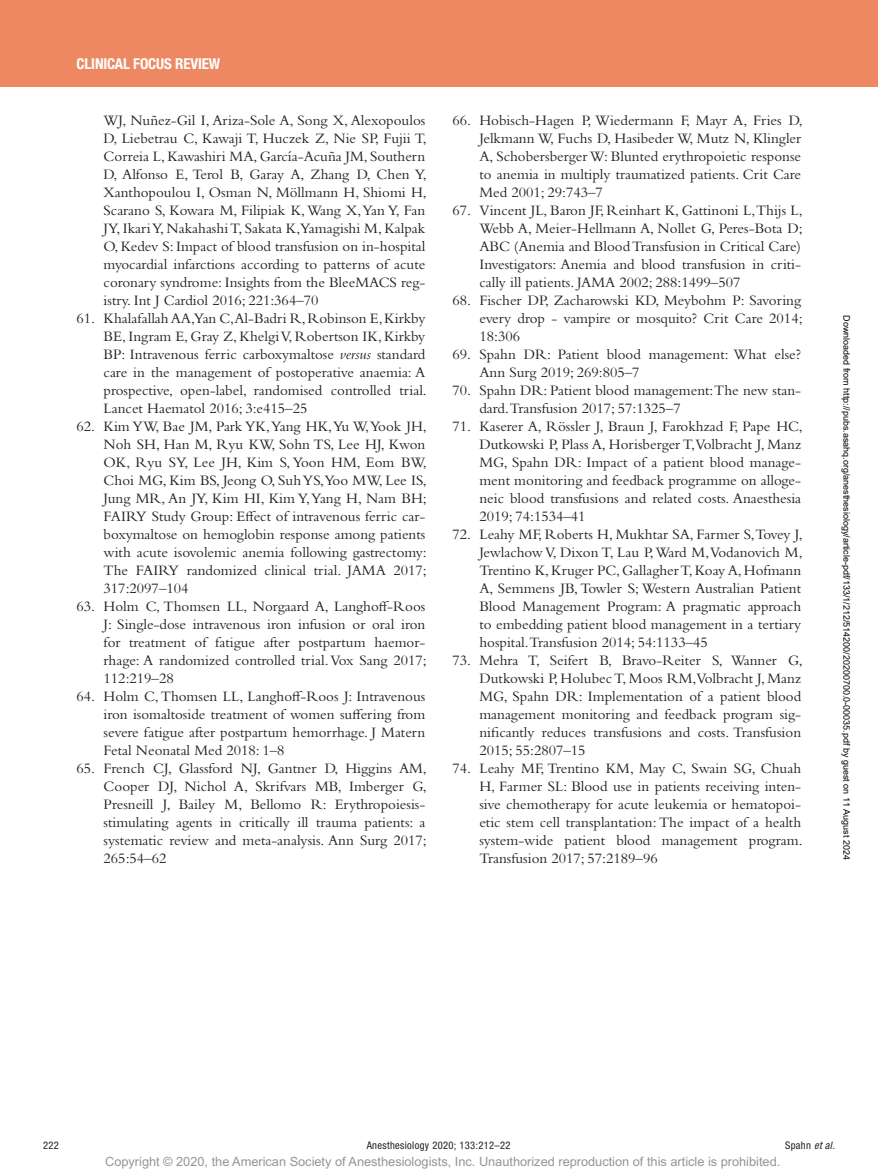
<style>
.page{position:relative;width:878px;height:1175px;background:#fff}
.page>*{position:absolute;margin:0;border:0;box-sizing:border-box;transform-origin:0 0}
.t1{font:15px/18px "Bembo Std";color:#231f20;text-align:justify}
.t2{font:700 condensed 15px "Helvetica Neue LT Std";letter-spacing:-.01em;color:#fff}
.t3{font:12.75px "Arial MT Std";color:#939598}
.t4{font:condensed 10.5px "Helvetica Neue LT Std";letter-spacing:.03em;color:#231f20}
.t5{font:9px "Arial";color:#000}
.s1{font-style:italic}
</style>
<div class="page">
<div style="left:0;top:0;width:878px;height:86px;background:#ed8862"></div>
<p class="t2" style="left:77px;top:54px;width:145px">CLINICAL FOCUS REVIEW</p>
<p class="t1" style="left:104px;top:111px;width:325px">WJ, Nuñez-Gil I, Ariza-Sole A, Song X, Alexopoulos D, Liebetrau C, Kawaji T, Huczek Z, Nie SP, Fujii T, Correia L, Kawashiri MA, García-Acuña JM, Southern D, Alfonso E, Terol B, Garay A, Zhang D, Chen Y, Xanthopoulou I, Osman N, Möllmann H, Shiomi H, Scarano S, Kowara M, Filipiak K, Wang X, Yan Y, Fan JY, Ikari Y, Nakahashi T, Sakata K,Yamagishi M, Kalpak O, Kedev S: Impact of blood transfusion on in-hospital myocardial infarctions according to patterns of acute coronary syndrome: Insights from the BleeMACS reg&shy;istry. Int J Cardiol 2016; 221:364–70</p>
<p class="t1" style="left:104px;top:309px;width:325px;text-indent:-27px">61. Khalafallah AA,Yan C,Al-Badri R, Robinson E, Kirkby BE, Ingram E, Gray Z, Khelgi V, Robertson IK, Kirkby BP: Intravenous ferric carboxymaltose <span class="s1">versus</span> standard care in the management of postoperative anaemia: A prospective, open-label, randomised controlled trial.<br>Lancet Haematol 2016; 3:e415–25</p>
<p class="t1" style="left:104px;top:417px;width:325px;text-indent:-27px">62. Kim YW, Bae JM, Park YK, Yang HK, Yu W, Yook JH, Noh SH, Han M, Ryu KW, Sohn TS, Lee HJ, Kwon OK, Ryu SY, Lee JH, Kim S, Yoon HM, Eom BW, Choi MG, Kim BS, Jeong O, Suh YS,Yoo MW, Lee IS, Jung MR, An JY, Kim HI, Kim Y, Yang H, Nam BH; FAIRY Study Group: Effect of intravenous ferric car&shy;boxymaltose on hemoglobin response among patients with acute isovolemic anemia following gastrectomy:<br>The FAIRY randomized clinical trial. JAMA 2017; 317:2097–104</p>
<p class="t1" style="left:104px;top:597px;width:325px;text-indent:-27px">63. Holm C, Thomsen LL, Norgaard A, Langhoff-Roos J: Single-dose intravenous iron infusion or oral iron for treatment of fatigue after postpartum haemor&shy;rhage: A randomized controlled trial. Vox Sang 2017; 112:219–28</p>
<p class="t1" style="left:104px;top:687px;width:323px;text-indent:-27px">64. Holm C, Thomsen LL, Langhoff-Roos J: Intravenous iron isomaltoside treatment of women suffering from severe fatigue after postpartum hemorrhage. J Matern Fetal Neonatal Med 2018: 1–8</p>
<p class="t1" style="left:104px;top:759px;width:325px;text-indent:-27px">65. French CJ, Glassford NJ, Gantner D, Higgins AM, Cooper DJ, Nichol A, Skrifvars MB, Imberger G, Presneill J, Bailey M, Bellomo R: Erythropoiesis&shy;stimulating agents in critically ill trauma patients: a systematic review and meta-analysis. Ann Surg 2017; 265:54–62</p>
<p class="t1" style="left:479px;top:111px;width:325px;text-indent:-27px">66. Hobisch-Hagen P, Wiedermann F, Mayr A, Fries D, Jelkmann W, Fuchs D, Hasibeder W, Mutz N, Klingler A, Schobersberger W: Blunted erythropoietic response to anemia in multiply traumatized patients. Crit Care Med 2001; 29:743–7</p>
<p class="t1" style="left:479px;top:201px;width:325px;text-indent:-27px">67. Vincent JL, Baron JF, Reinhart K, Gattinoni L,Thijs L, Webb A, Meier-Hellmann A, Nollet G, Peres-Bota D; ABC (Anemia and Blood Transfusion in Critical Care)<br>Investigators: Anemia and blood transfusion in criti&shy;cally ill patients. JAMA 2002; 288:1499–507</p>
<p class="t1" style="left:479px;top:291px;width:325px;text-indent:-27px">68. Fischer DP, Zacharowski KD, Meybohm P: Savoring every drop - vampire or mosquito? Crit Care 2014; 18:306</p>
<p class="t1" style="left:479px;top:345px;width:323px;text-indent:-27px">69. Spahn DR: Patient blood management: What else?<br>Ann Surg 2019; 269:805–7</p>
<p class="t1" style="left:479px;top:381px;width:323px;text-indent:-27px">70. Spahn DR: Patient blood management:The new stan&shy;dard.Transfusion 2017; 57:1325–7</p>
<p class="t1" style="left:479px;top:417px;width:325px;text-indent:-27px">71. Kaserer A, Rössler J, Braun J, Farokhzad F, Pape HC, Dutkowski P, Plass A, Horisberger T,Volbracht J, Manz MG, Spahn DR: Impact of a patient blood manage&shy;ment monitoring and feedback programme on alloge&shy;neic blood transfusions and related costs. Anaesthesia 2019; 74:1534–41</p>
<p class="t1" style="left:479px;top:525px;width:325px;text-indent:-27px">72. Leahy MF, Roberts H, Mukhtar SA, Farmer S, Tovey J, Jewlachow V, Dixon T, Lau P, Ward M,Vodanovich M, Trentino K, Kruger PC, Gallagher T, Koay A, Hofmann A, Semmens JB, Towler S; Western Australian Patient Blood Management Program: A pragmatic approach to embedding patient blood management in a tertiary hospital.Transfusion 2014; 54:1133–45</p>
<p class="t1" style="left:479px;top:651px;width:325px;text-indent:-27px">73. Mehra T, Seifert B, Bravo-Reiter S, Wanner G, Dutkowski P, Holubec T, Moos RM,Volbracht J, Manz MG, Spahn DR: Implementation of a patient blood management monitoring and feedback program sig&shy;nificantly reduces transfusions and costs. Transfusion 2015; 55:2807–15</p>
<p class="t1" style="left:479px;top:759px;width:325px;text-indent:-27px">74. Leahy MF, Trentino KM, May C, Swain SG, Chuah H, Farmer SL: Blood use in patients receiving inten&shy;sive chemotherapy for acute leukemia or hematopoi&shy;etic stem cell transplantation: The impact of a health system-wide patient blood management program.<br>Transfusion 2017; 57:2189–96</p>
<p class="t5" style="left:850px;top:315px;width:546px;rotate:90deg">Downloaded from http://pubs.asahq.org/anesthesiology/article-pdf/133/1/212/514200/20200700.0-00035.pdf by guest on 11 August 2024</p>
<p class="t4" style="left:43px;top:1139px;width:17px">222</p>
<p class="t4" style="left:367px;top:1139px;width:145px">Anesthesiology 2020; 133:212–22</p>
<p class="t4" style="left:785px;top:1139px;width:51px">Spahn <span class="s1">et al.</span></p>
<p class="t3" style="left:105px;top:1154px;width:676px">Copyright © 2020, the American Society of Anesthesiologists, Inc. Unauthorized reproduction of this article is prohibited.</p>
</div>
